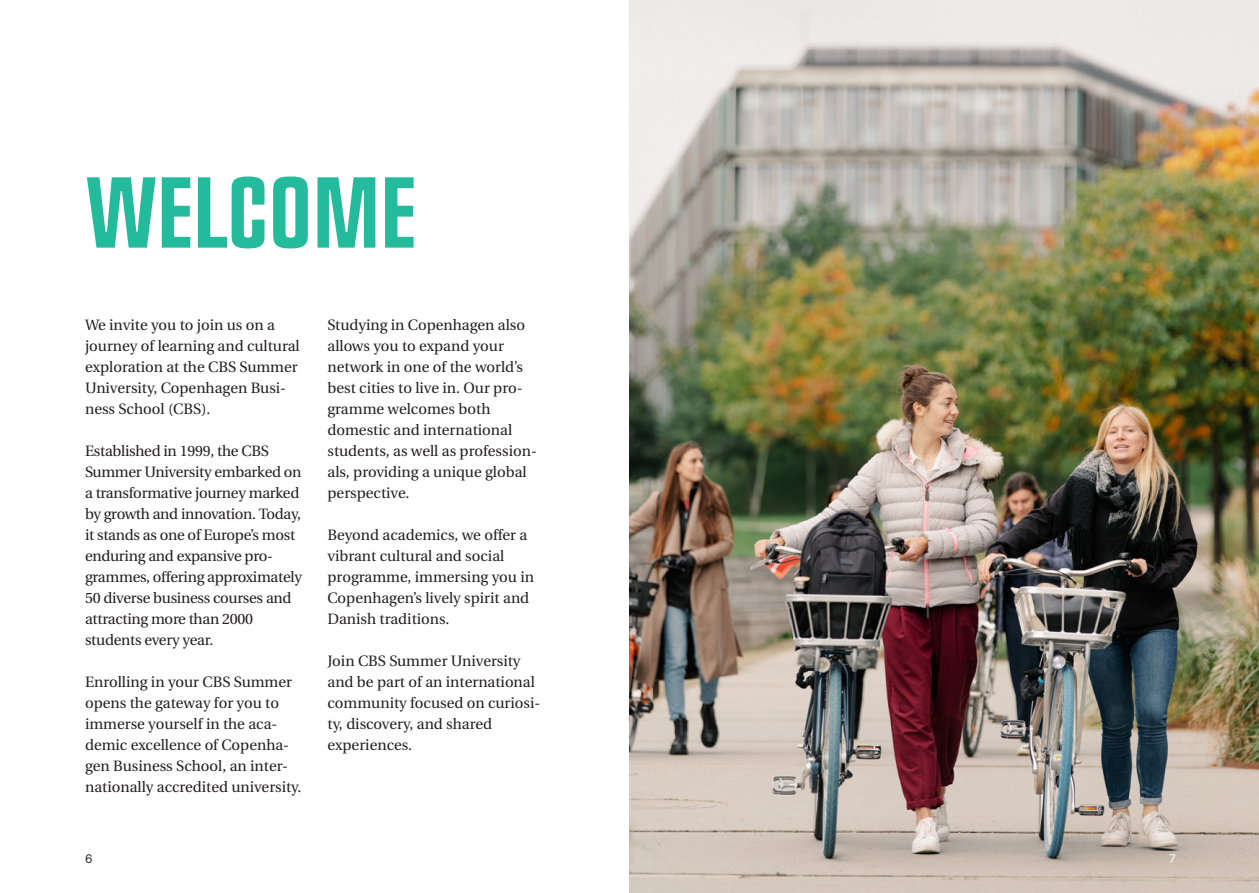
<style>
.page{position:relative;width:1259px;height:893px;background:#fff}
.page>*{position:absolute;margin:0;border:0;box-sizing:border-box;transform-origin:0 0}
.t1{font:700 100.5px "CBSNEW";letter-spacing:-.01em;color:#24bb9d}
.overskrift_niveau_1{font:15px/21px "CBS Serif";color:#231f20}
.overskrift_niveau_1-2{font:15px/21px "CBS Serif";letter-spacing:-.02em;color:#231f20}
.t2{font:12px "CBS Sans";color:#231f20}
.overskrift_niveau_1-3{font:12px "CBS Sans";color:#fff}
</style>
<div class="page">
<img style="left:629px;top:0;width:630px;height:893px">
<p class="t1" style="left:85px;top:165px;width:333px">WELCOME</p>
<p class="overskrift_niveau_1" style="left:85px;top:315px;width:216px">We invite you to join us on a journey of learning and cultural exploration at the CBS Summer<br>University, Copenhagen Busi&shy;ness School (CBS).</p>
<p class="overskrift_niveau_1-2" style="left:85px;top:441px;width:218px">Established in 1999, the CBS<br>Summer University embarked on a transformative journey marked by growth and innovation. Today, it stands as one of Europe’s most enduring and expansive pro&shy;grammes, offering approximately<br>50 diverse business courses and attracting more than 2000 students every year.</p>
<p class="overskrift_niveau_1" style="left:85px;top:672px;width:218px">Enrolling in your CBS Summer opens the gateway for you to immerse yourself in the aca&shy;demic excellence of Copenha&shy;gen Business School, an inter&shy;nationally accredited university.</p>
<p class="t2" style="left:85px;top:850px;width:9px">6</p>
<p class="overskrift_niveau_1" style="left:327px;top:315px;width:211px">Studying in Copenhagen also allows you to expand your network in one of the world’s best cities to live in. Our pro&shy;gramme welcomes both domestic and international students, as well as profession&shy;als, providing a unique global perspective.</p>
<p class="overskrift_niveau_1" style="left:327px;top:525px;width:208px">Beyond academics, we offer a vibrant cultural and social programme, immersing you in<br>Copenhagen’s lively spirit and<br>Danish traditions.</p>
<p class="overskrift_niveau_1" style="left:327px;top:651px;width:214px">Join CBS Summer University and be part of an international community focused on curiosi&shy;ty, discovery, and shared experiences.</p>
<p class="overskrift_niveau_1-3" style="left:1169px;top:850px;width:8px">7</p>
</div>
